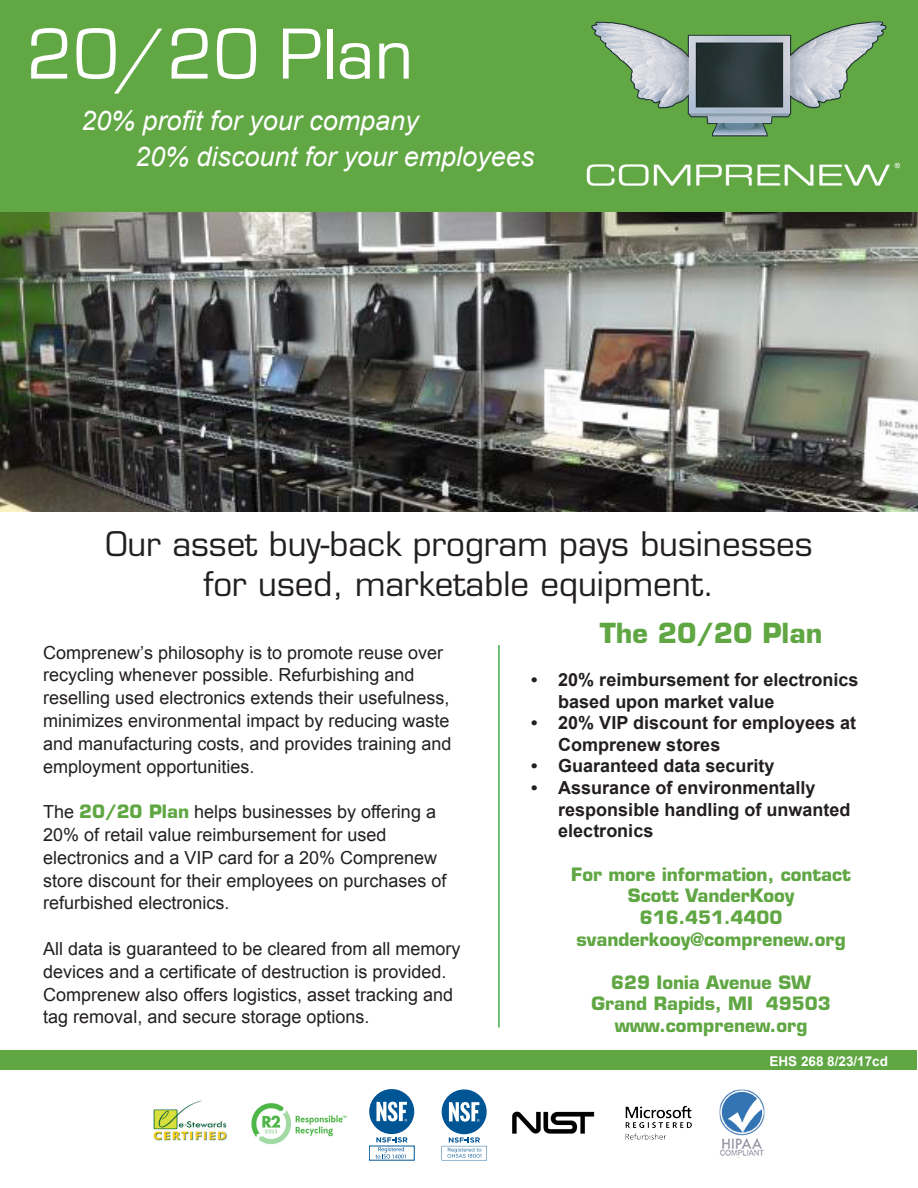
<style>
.page{position:relative;width:918px;height:1188px;background:#fff}
.page>*{position:absolute;margin:0;border:0;box-sizing:border-box;transform-origin:0 0}
.t1{font:75px "Eurostile";color:#fff}
.t2{font:33px "Eurostile LT Std";color:#231f20}
.t3{font:italic 27px "Arial";color:#fff}
.t4{font:700 27px "Eurostile LT Std";color:#60a744}
.t5{font:18px/22.8px "Arial";color:#231f20}
.t6{font:700 18px/21.6px "Arial";color:#231f20}
.t7{font:700 18px "Eurostile LT Std";color:#60a744}
.t8{font:700 13.5px "Arial";color:#fff}
.s1{font-family:"Eurostile LT Std";font-weight:700;color:#60a744}
</style>
<div class="page">
<img style="left:0;top:212px;width:918px;height:299px">
<div style="left:0;top:0;width:918px;height:212px;background:#61a744"></div>
<img style="left:587px;top:21px;width:313px;height:165px">
<img style="left:153px;top:1100px;width:74px;height:41px">
<img style="left:251px;top:1103px;width:96px;height:42px">
<div style="left:369px;top:1089px;width:45px;height:45px;background:#005595;border-radius:50%"></div>
<svg style="left:377px;top:1102px;width:30px;height:20px"></svg>
<svg style="left:375px;top:1137px;width:33px;height:21px"></svg>
<div style="left:442px;top:1089px;width:45px;height:45px;background:#005595;border-radius:50%"></div>
<svg style="left:449px;top:1102px;width:31px;height:20px"></svg>
<svg style="left:442px;top:1137px;width:45px;height:23px"></svg>
<img style="left:512px;top:1111px;width:83px;height:23px">
<img style="left:625px;top:1105px;width:67px;height:35px">
<img style="left:719px;top:1090px;width:45px;height:66px">
<div style="left:0;top:1050px;width:916px;height:20px;background:#60a744"></div>
<hr style="left:498px;top:645px;width:2px;height:382px;background:#40ae49">
<p class="t1" style="left:27px;top:14px;width:388px">20/20 Plan</p>
<p class="t3" style="left:81px;top:103px;width:339px">20% profit for your company</p>
<p class="t3" style="left:135px;top:139px;width:401px">20% discount for your employees</p>
<p class="t2" style="left:105px;top:524px;width:709px">Our asset buy-back program pays businesses</p>
<p class="t2" style="left:204px;top:564px;width:513px">for used, marketable equipment.</p>
<p class="t4" style="left:600px;top:616px;width:224px">The 20/20 Plan</p>
<p class="t6" style="left:558px;top:669px;width:302px;text-indent:-27px">• 20% reimbursement for electronics based upon market value</p>
<p class="t6" style="left:558px;top:713px;width:299px;text-indent:-27px">• 20% VIP discount for employees at<br>Comprenew stores</p>
<p class="t6" style="left:531px;top:756px;width:245px">• Guaranteed data security</p>
<p class="t6" style="left:558px;top:777px;width:294px;text-indent:-27px">• Assurance of environmentally responsible handling of unwanted electronics</p>
<p class="t7" style="left:571px;top:863px;width:281px">For more information, contact</p>
<p class="t7" style="left:628px;top:885px;width:168px">Scott VanderKooy</p>
<p class="t7" style="left:640px;top:906px;width:144px">616.451.4400</p>
<p class="t7" style="left:576px;top:928px;width:271px">svanderkooy@comprenew.org</p>
<p class="t7" style="left:611px;top:971px;width:201px">629 Ionia Avenue SW</p>
<p class="t7" style="left:592px;top:993px;width:241px">Grand Rapids, MI 49503</p>
<p class="t7" style="left:615px;top:1014px;width:194px">www.comprenew.org</p>
<p class="t8" style="left:770px;top:1052px;width:120px">EHS 268 8/23/17cd</p>
<p class="t5" style="left:43px;top:641px;width:401px">Comprenew’s philosophy is to promote reuse over recycling whenever possible. Refurbishing and</p>
<p class="t5" style="left:43px;top:687px;width:410px;text-align:justify">reselling used electronics extends their usefulness, minimizes environmental impact by reducing waste and manufacturing costs, and provides training and employment opportunities.</p>
<p class="t5" style="left:43px;top:801px;width:394px">The <span class="s1">20/20 Plan</span> helps businesses by offering a<br>20% of retail value reimbursement for used</p>
<p class="t5" style="left:43px;top:846px;width:405px">electronics and a VIP card for a 20% Comprenew store discount for their employees on purchases of refurbished electronics.</p>
<p class="t5" style="left:43px;top:937px;width:419px">All data is guaranteed to be cleared from all memory devices and a certificate of destruction is provided.<br>Comprenew also offers logistics, asset tracking and tag removal, and secure storage options.</p>
</div>
